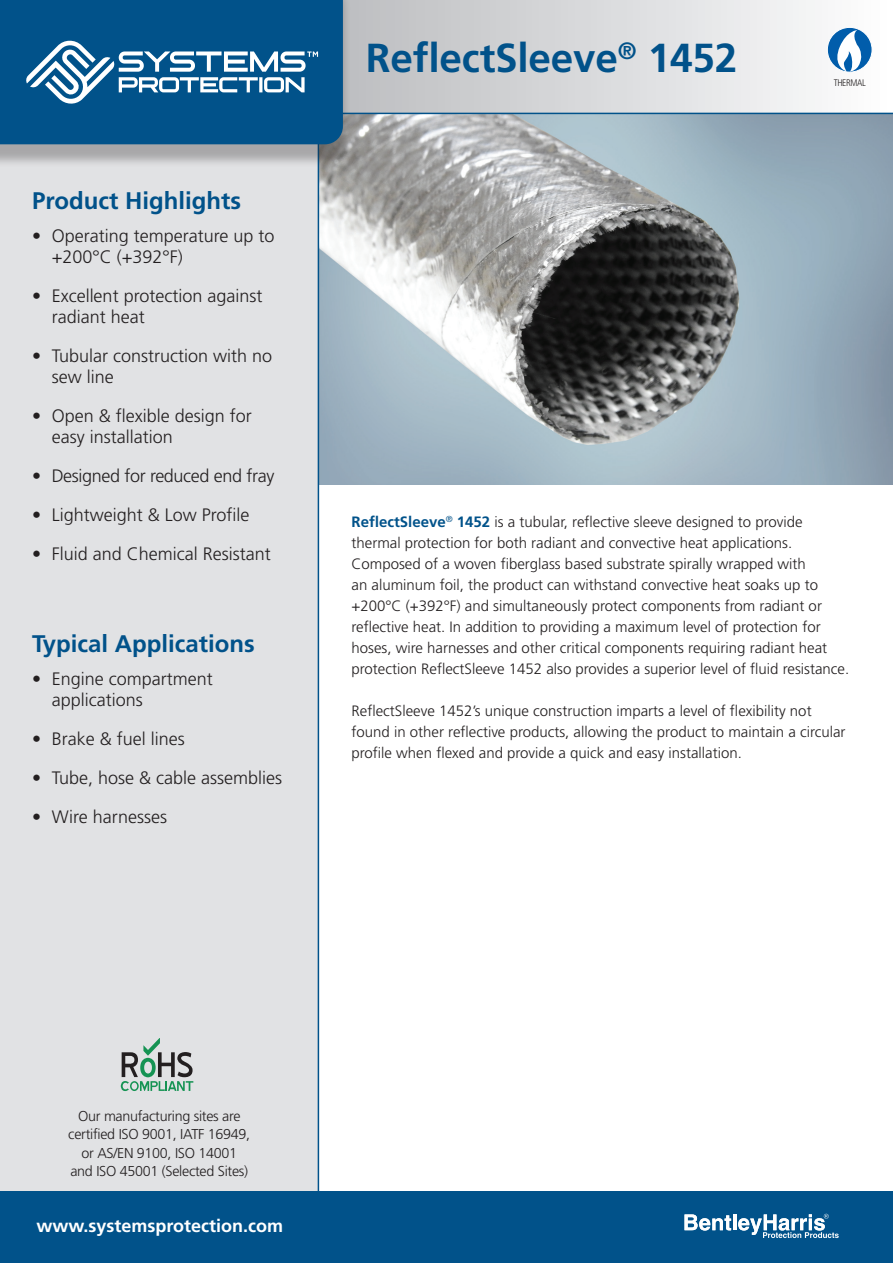
<style>
.page{position:relative;width:893px;height:1263px;background:#fff}
.page>*{position:absolute;margin:0;border:0;box-sizing:border-box;transform-origin:0 0}
.Product_Name{font:700 40.5px "Frutiger LT Pro";letter-spacing:-.005em;color:#01528a}
.Sidebar_Head{font:700 24px "Frutiger LT Pro";color:#01528a}
.Sidebar_Bullet{font:300 18px/21px "Frutiger LT Pro";color:#231f20}
.Sidebar_Bullet-2{font:300 18px "Frutiger LT Pro";letter-spacing:-.02em;color:#231f20}
.t1{font:700 18px "Frutiger LT Pro";color:#fff}
.Body{font:300 15px/21px "Frutiger LT Pro";color:#231f20}
.t2{font:300 14.25px/18.3px "Frutiger";letter-spacing:-.02em;color:#231f20;text-align:center}
.t3{font:300 condensed 9.45px "Frutiger LT Pro";letter-spacing:-.04em;color:#231f20}
.s1{font-weight:700;color:#01528a}
</style>
<div class="page">
<img style="left:319px;top:114px;width:574px;height:371px">
<div style="left:0;top:168px;width:319px;height:1023px;background:#e1e2e4"></div>
<svg style="left:351px;top:0;width:542px;height:114px"></svg>
<div style="left:0;top:0;width:351px;height:168px;background:#231f20;opacity:.3"></div>
<div style="left:0;top:0;width:343px;height:144px;background:#01528a"></div>
<div style="left:0;top:1191px;width:893px;height:72px;background:#01528a"></div>
<svg style="left:121px;top:1038px;width:72px;height:53px"></svg>
<svg style="left:684px;top:1214px;width:47px;height:16px"></svg>
<hr style="left:733px;top:1214px;width:3px;height:16px;background:#fff">
<svg style="left:738px;top:1214px;width:101px;height:24px"></svg>
<div style="left:827px;top:27px;width:45px;height:45px;background:#015dab;border-radius:50%"></div>
<div style="left:827px;top:27px;width:45px;height:45px;border:1px solid #fff;border-radius:50%"></div>
<svg style="left:833px;top:30px;width:29px;height:41px"></svg>
<svg style="left:26px;top:41px;width:292px;height:63px"></svg>
<p class="Sidebar_Head" style="left:32px;top:186px;width:210px">Product Highlights</p>
<p class="Sidebar_Bullet" style="left:52px;top:225px;width:224px;text-indent:-20px">• Operating temperature up to +200°C (+392°F)</p>
<p class="Sidebar_Bullet" style="left:52px;top:285px;width:212px;text-indent:-20px">• Excellent protection against radiant heat</p>
<p class="Sidebar_Bullet" style="left:52px;top:345px;width:222px;text-indent:-20px">• Tubular construction with no sew line</p>
<p class="Sidebar_Bullet" style="left:52px;top:405px;width:202px;text-indent:-20px">• Open &amp; flexible design for easy installation</p>
<p class="Sidebar_Bullet-2" style="left:32px;top:465px;width:244px">• Designed for reduced end fray</p>
<p class="Sidebar_Bullet" style="left:32px;top:504px;width:219px">• Lightweight &amp; Low Profile</p>
<p class="Sidebar_Bullet" style="left:32px;top:543px;width:240px">• Fluid and Chemical Resistant</p>
<p class="Sidebar_Head" style="left:32px;top:629px;width:224px">Typical Applications</p>
<p class="Sidebar_Bullet" style="left:52px;top:668px;width:163px;text-indent:-20px">• Engine compartment applications</p>
<p class="Sidebar_Bullet" style="left:32px;top:728px;width:154px">• Brake &amp; fuel lines</p>
<p class="Sidebar_Bullet" style="left:32px;top:767px;width:251px">• Tube, hose &amp; cable assemblies</p>
<p class="Sidebar_Bullet" style="left:32px;top:806px;width:136px">• Wire harnesses</p>
<p class="Product_Name" style="left:366px;top:34px;width:373px">ReflectSleeve<sup>®</sup> 1452</p>
<p class="t3" style="left:834px;top:77px;width:34px">THERMAL</p>
<p class="Body" style="left:352px;top:511px;width:499px"><span class="s1">ReflectSleeve</span><sup>®</sup> <span class="s1">1452</span> is a tubular, reflective sleeve designed to provide thermal protection for both radiant and convective heat applications.<br>Composed of a woven fiberglass based substrate spirally wrapped with<br>an aluminum foil, the product can withstand convective heat soaks up to +200°C (+392°F) and simultaneously protect components from radiant or reflective heat. In addition to providing a maximum level of protection for hoses, wire harnesses and other critical components requiring radiant heat protection ReflectSleeve 1452 also provides a superior level of fluid resistance.</p>
<p class="Body" style="left:352px;top:700px;width:495px">ReflectSleeve 1452’s unique construction imparts a level of flexibility not found in other reflective products, allowing the product to maintain a circular profile when flexed and provide a quick and easy installation.</p>
<p class="t2" style="left:68px;top:1107px;width:183px">Our manufacturing sites are certified ISO 9001, IATF 16949, or AS/EN 9100, ISO 14001<br>and ISO 45001 (Selected Sites)</p>
<p class="t1" style="left:36px;top:1214px;width:248px">www.systemsprotection.com</p>
</div>
